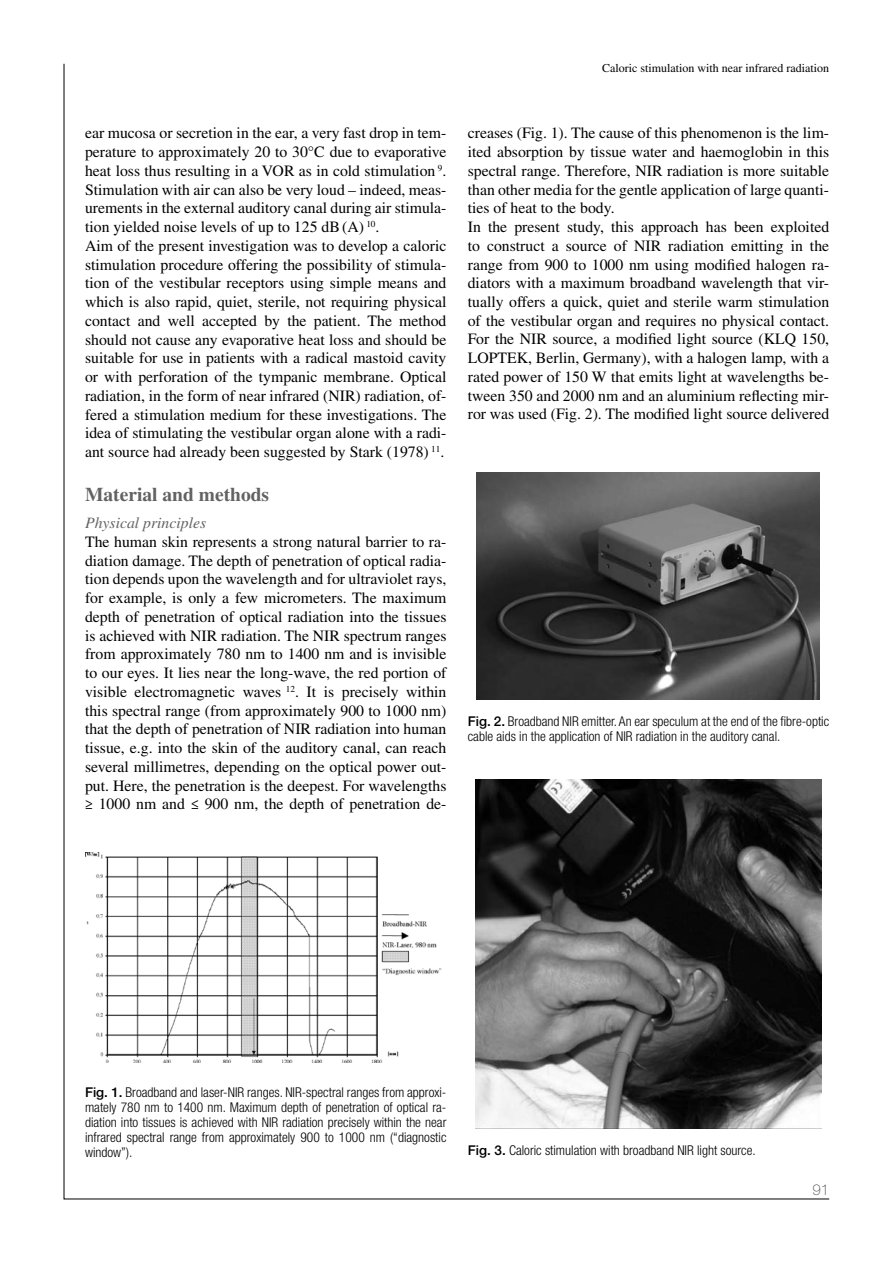
<style>
.page{position:relative;width:893px;height:1263px;background:#fff}
.page>*{position:absolute;margin:0;border:0;box-sizing:border-box;transform-origin:0 0}
.t1{font:700 19.5px "Times LT Std";color:#636262}
.t2{font:15.75px/18.8px "Times LT Std";color:#000;text-align:justify}
.t3{font:italic 15.75px "Times LT Std";color:#636262}
.t4{font:100 15px "Helvetica Neue LT Std";color:#484847}
.t5{font:300 condensed 13.5px/15px "Helvetica Neue LT Std";color:#000;text-align:justify}
.t6{font:12px "Times LT Std";color:#000}
.s1{font-weight:500;font-stretch:normal}
</style>
<div class="page">
<img style="left:85px;top:853px;width:357px;height:210px">
<img style="left:476px;top:472px;width:343px;height:228px">
<img style="left:475px;top:779px;width:346px;height:349px">
<p class="t6" style="left:602px;top:61px;width:228px">Caloric stimulation with near infrared radiation</p>
<p class="t2" style="left:85px;top:124px;width:363px">ear mucosa or secretion in the ear, a very fast drop in tem&shy;perature to approximately 20 to 30°C due to evaporative heat loss thus resulting in a VOR</p>
<p class="t2" style="left:85px;top:161px;width:363px;text-align:left;text-indent:214px">as in cold stimulation <sup>9</sup>.<br>Stimulation with air can also be very loud – indeed, meas&shy;urements in the external auditory canal during air stimula&shy;tion yielded noise levels of up to 125 dB(A) <sup>10</sup>.<br>Aim of the present investigation was to develop a caloric stimulation procedure offering the possibility of stimula&shy;tion of the vestibular receptors using simple means and which is also rapid, quiet, sterile, not requiring physical contact and well accepted by the patient. The method should not cause any evaporative heat loss and should be suitable for use in patients with a radical mastoid cavity or with perforation of the tympanic membrane. Optical radiation, in the form of near infrared (NIR) radiation, of&shy;fered a stimulation medium for these investigations. The idea of stimulating the vestibular organ alone with a radi&shy;ant source had already been suggested by Stark (1978) <sup>11</sup>.</p>
<p class="t1" style="left:85px;top:483px;width:186px">Material and methods</p>
<p class="t3" style="left:85px;top:514px;width:123px">Physical principles</p>
<p class="t2" style="left:85px;top:532px;width:363px">The human skin represents a strong natural barrier to ra&shy;diation damage. The depth of penetration of optical radia&shy;tion depends upon the wavelength and for ultraviolet rays, for example, is only a few micrometers. The maximum depth of penetration of optical radiation into the tissues is achieved with NIR</p>
<p class="t2" style="left:221px;top:626px;width:102px">radiation. The NIR</p>
<p class="t2" style="left:85px;top:626px;width:363px;text-indent:259px">spectrum ranges from approximately 780 nm to 1400 nm and is invisible to our eyes. It lies near the long-wave, the red portion of visible electromagnetic waves <sup>12</sup>. It is precisely within this spectral range (from approximately 900 to 1000 nm) that the depth of penetration of NIR</p>
<p class="t2" style="left:85px;top:720px;width:363px;text-indent:230px">radiation into human tissue, e.g. into the skin of the auditory canal, can reach several millimetres, depending on the optical power out&shy;put. Here, the penetration is the deepest. For wavelengths ≥ 1000 nm and ≤ 900 nm, the depth of penetration de-</p>
<p class="t2" style="left:468px;top:124px;width:363px">creases (Fig. 1). The cause of this phenomenon is the lim&shy;ited absorption by tissue water and haemoglobin in this spectral range. Therefore, NIR</p>
<p class="t2" style="left:468px;top:161px;width:363px;text-align:left;text-indent:199px">radiation is more suitable than other media for the gentle application of large quanti&shy;ties of heat to the body.<br>In the present study, this approach has been exploited to construct a source of NIR</p>
<p class="t2" style="left:468px;top:236px;width:363px;text-indent:200px">radiation emitting in the range from 900 to 1000 nm using modified halogen ra&shy;diators with a maximum broadband wavelength that vir&shy;tually offers a quick, quiet and sterile warm stimulation of the vestibular organ and requires no physical contact.<br>For the NIR</p>
<p class="t2" style="left:468px;top:330px;width:363px;text-indent:85px">source, a modified light source (KLQ 150, LOPTEK, Berlin, Germany), with a halogen lamp, with a rated power of 150 W that emits light at wavelengths be&shy;tween 350 and 2000 nm and an aluminium reflecting mir&shy;ror was used (Fig. 2). The modified light source delivered</p>
<p class="t5" style="left:468px;top:713px;width:363px"><span class="s1">Fig. 2.</span> Broadband NIR emitter. An ear speculum at the end of the fibre-optic cable aids in the application of NIR radiation in the auditory canal.</p>
<p class="t5" style="left:85px;top:1084px;width:363px"><span class="s1">Fig. 1.</span> Broadband and laser-NIR ranges. NIR-spectral ranges from approxi&shy;mately 780 nm to 1400 nm. Maximum depth of penetration of optical ra&shy;diation into tissues is achieved with NIR radiation precisely within the near infrared spectral range from approximately 900 to 1000 nm (“diagnostic window”).</p>
<p class="t5" style="left:468px;top:1142px;width:290px"><span class="s1">Fig. 3.</span> Caloric stimulation with broadband NIR light source.</p>
<p class="t4" style="left:812px;top:1181px;width:18px">91</p>
</div>
